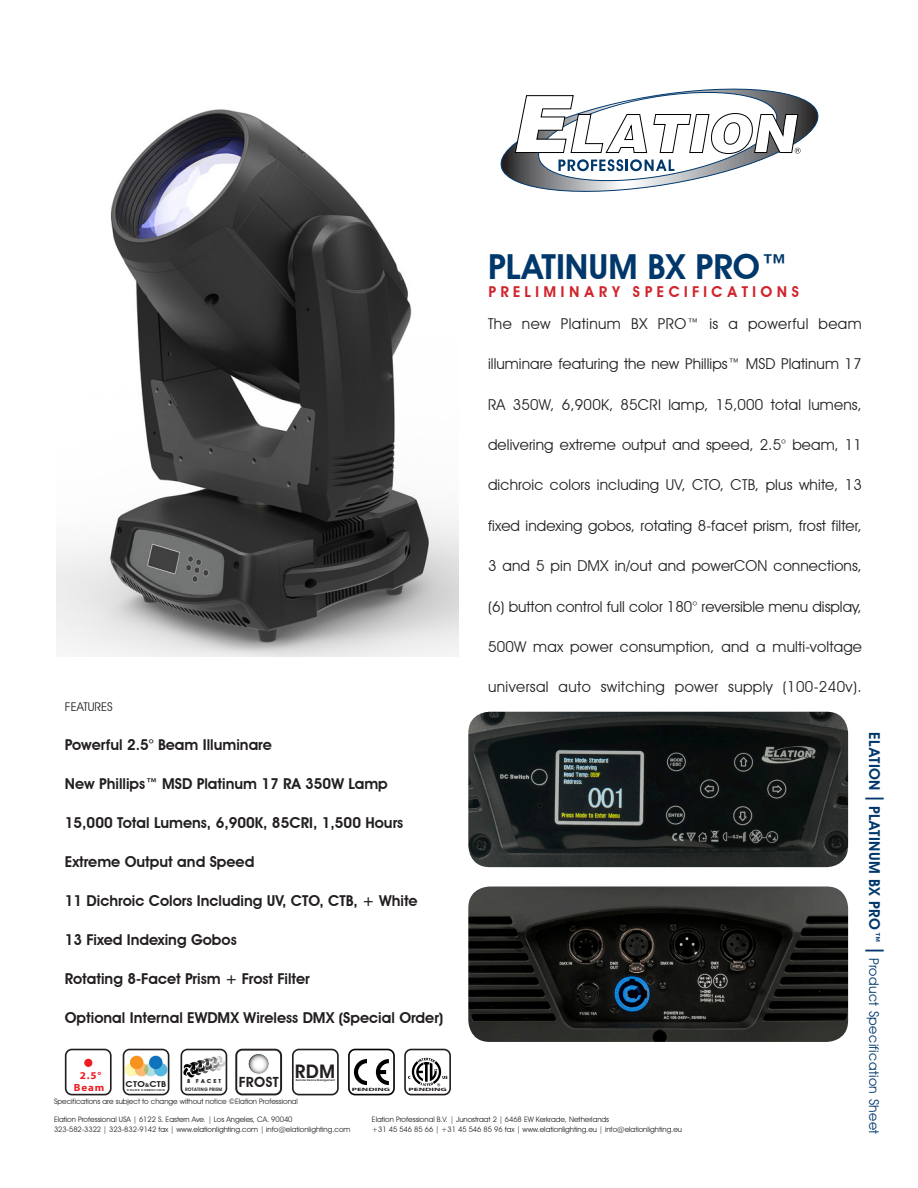
<style>
.page{position:relative;width:918px;height:1188px;background:#fff}
.page>*{position:absolute;margin:0;border:0;box-sizing:border-box;transform-origin:0 0}
.t1{font:600 34.5px "Avant Garde IT Cby BT";color:#00386c}
.t2{font:600 18.75px "Avant Garde";color:#231f20}
._02__Features_F2{font:15px "Avant Garde IT Cby BT";letter-spacing:.01em;color:#231f20}
.Category_Titles{font:600 15px "Avant Garde IT Cby BT";color:#231f20}
.t3{font:600 15px "Avant Garde";letter-spacing:.26em;color:#d1232a}
.t4{font:600 13.95px "Avant Garde";color:#231f20}
.t5{font:13.5px "Avant Garde IT Cby BT";letter-spacing:.03em;color:#00386c}
.Category_Titles-2{font:12px "Avant Garde IT Cby BT";color:#231f20}
.t6{font:700 10.5px/12.6px "Myriad";color:#ee1d23;text-align:center;scale:1.06 1}
.t7{font:600 8.25px "Avant Garde";color:#231f20;scale:1.17 1}
.t8{font:7.5px "Avant Garde IT Cby BT";color:#231f20}
.t9{font:600 5.4px "Avant Garde";letter-spacing:.4em;color:#231f20}
.t10{font:700 4.65px "Myriad";color:#231f20;scale:1.98 1}
.t11{font:600 4.65px "Avant Garde";color:#231f20}
.t12{font:600 2.7px "Avant Garde";color:#231f20}
.t13{font:600 2.7px "Avant Garde";letter-spacing:.1em;color:#231f20;scale:1.2 1}
.s1{font-size:5.4px}
.s2{font-weight:600;font-size:15px}
.s3{font-size:25.5px}
</style>
<div class="page">
<svg style="left:65px;top:1049px;width:47px;height:46px"></svg>
<svg style="left:292px;top:1049px;width:47px;height:46px"></svg>
<svg style="left:348px;top:1049px;width:47px;height:46px"></svg>
<svg style="left:404px;top:1049px;width:47px;height:46px"></svg>
<svg style="left:500px;top:88px;width:319px;height:104px"></svg>
<img style="left:57px;top:109px;width:402px;height:547px">
<svg style="left:235px;top:1049px;width:47px;height:46px"></svg>
<div style="left:248px;top:1053px;width:21px;height:21px;border:1px solid #fff;border-radius:50%"></div>
<svg style="left:123px;top:1049px;width:46px;height:46px"></svg>
<div style="left:135px;top:1063px;width:13px;height:13px;background:#fcbb74;border-radius:50%"></div>
<div style="left:130px;top:1056px;width:13px;height:13px;background:#f7931d;border-radius:50%"></div>
<svg style="left:144px;top:1063px;width:14px;height:13px"></svg>
<div style="left:154px;top:1063px;width:13px;height:13px;background:#54b7df;border-radius:50%"></div>
<div style="left:149px;top:1056px;width:14px;height:13px;background:#1074bc;border-radius:50%"></div>
<svg style="left:181px;top:1049px;width:46px;height:46px"></svg>
<img style="left:468px;top:712px;width:380px;height:155px">
<img style="left:468px;top:887px;width:380px;height:155px">
<p class="t1" style="left:488px;top:246px;width:302px">PLATINUM BX PRO™</p>
<p class="t3" style="left:488px;top:283px;width:313px">PRELIMINARY SPECIFICATIONS</p>
<p class="_02__Features_F2" style="left:488px;top:315px;width:375px">The new Platinum BX PRO™ is a powerful beam</p>
<p class="_02__Features_F2" style="left:488px;top:355px;width:375px">illuminare featuring the new Phillips™ MSD Platinum 17</p>
<p class="_02__Features_F2" style="left:488px;top:395px;width:375px">RA 350W, 6,900K, 85CRI lamp, 15,000 total lumens,</p>
<p class="_02__Features_F2" style="left:488px;top:436px;width:375px">delivering extreme output and speed, 2.5° beam, 11</p>
<p class="_02__Features_F2" style="left:488px;top:476px;width:375px">dichroic colors including UV, CTO, CTB, plus white, 13</p>
<p class="_02__Features_F2" style="left:488px;top:516px;width:375px">fixed indexing gobos, rotating 8-facet prism, frost filter,</p>
<p class="_02__Features_F2" style="left:488px;top:557px;width:375px">3 and 5 pin DMX in/out and powerCON connections,</p>
<p class="_02__Features_F2" style="left:488px;top:597px;width:375px">(6) button control full color 180° reversible menu display,</p>
<p class="_02__Features_F2" style="left:488px;top:638px;width:375px">500W max power consumption, and a multi-voltage</p>
<p class="_02__Features_F2" style="left:488px;top:678px;width:375px">universal auto switching power supply (100-240v).</p>
<p class="Category_Titles-2" style="left:65px;top:699px;width:50px">FEATURES</p>
<p class="Category_Titles" style="left:65px;top:735px;width:209px">Powerful 2.5° Beam Illuminare</p>
<p class="Category_Titles" style="left:65px;top:774px;width:325px">New Phillips™ MSD Platinum 17 RA 350W Lamp</p>
<p class="Category_Titles" style="left:65px;top:813px;width:340px">15,000 Total Lumens, 6,900K, 85CRI, 1,500 Hours</p>
<p class="Category_Titles" style="left:65px;top:852px;width:191px">Extreme Output and Speed</p>
<p class="Category_Titles" style="left:65px;top:891px;width:354px">11 Dichroic Colors Including UV, CTO, CTB, + White</p>
<p class="Category_Titles" style="left:65px;top:930px;width:174px">13 Fixed Indexing Gobos</p>
<p class="Category_Titles" style="left:65px;top:969px;width:246px">Rotating 8-Facet Prism + Frost Filter</p>
<p class="Category_Titles" style="left:65px;top:1008px;width:380px">Optional Internal EWDMX Wireless DMX (Special Order)</p>
<p class="t6" style="left:74px;top:1069px;width:30px">2.5°<br>Beam</p>
<p class="t7" style="left:126px;top:1079px;width:36px">CTO<span class="s1">&amp;</span>CTB</p>
<p class="t4" style="left:239px;top:1073px;width:41px">FROST</p>
<p class="t13" style="left:127px;top:1089px;width:33px">COLOR CORRECTION</p>
<p class="t11" style="left:185px;top:1086px;width:39px">ROTATING PRISM</p>
<p class="t9" style="left:188px;top:1078px;width:35px">8 FACET</p>
<p class="t2" style="left:295px;top:1060px;width:42px">RDM</p>
<p class="t12" style="left:296px;top:1078px;width:41px">Remote Device Management</p>
<p class="t10" style="left:352px;top:1088px;width:21px">PENDING</p>
<p class="t10" style="left:408px;top:1087px;width:21px">PENDING</p>
<p class="t8" style="left:54px;top:1097px;width:245px">Specifications are subject to change without notice ©Elation Professional</p>
<p class="t8" style="left:54px;top:1114px;width:240px">Elation Professional USA | 6122 S. Eastern Ave. | Los Angeles, CA. 90040</p>
<p class="t8" style="left:54px;top:1125px;width:298px">323-582-3322 | 323-832-9142 fax | www.elationlighting.com | info@elationlighting.com</p>
<p class="t8" style="left:372px;top:1115px;width:239px">Elation Professional B.V. | Junostraat 2 | 6468 EW Kerkrade, Netherlands</p>
<p class="t8" style="left:372px;top:1125px;width:312px">+31 45 546 85 66 | +31 45 546 85 96 fax | www.elationlighting.eu | info@elationlighting.eu</p>
<p class="t5" style="left:882px;top:732px;width:403px;rotate:90deg"><span class="s2">ELATION</span> <span class="s3">I</span> <span class="s2">PLATINUM BX PRO™</span> <span class="s3">I</span> Product Specification Sheet</p>
</div>
